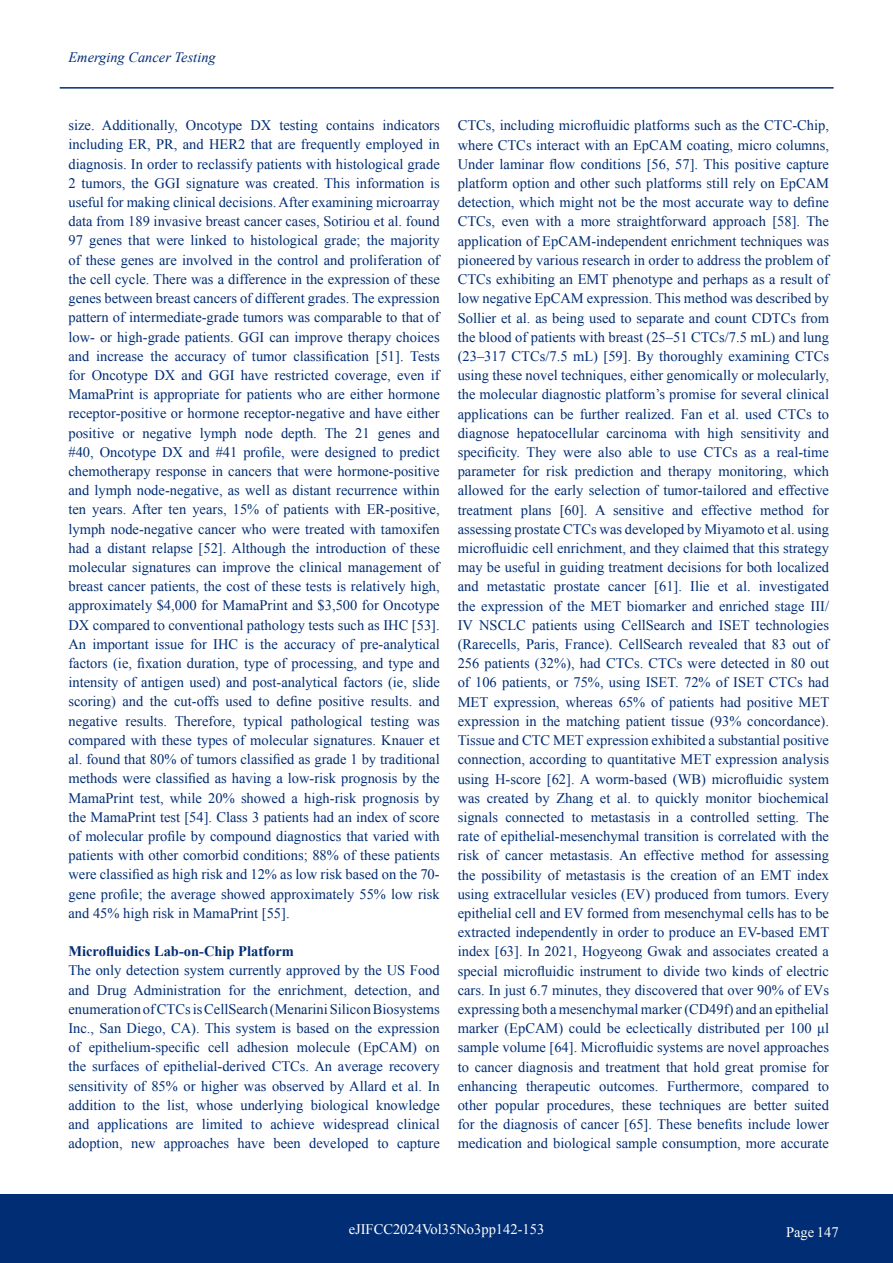
<style>
.page{position:relative;width:893px;height:1263px;background:#fff}
.page>*{position:absolute;margin:0;border:0;box-sizing:border-box;transform-origin:0 0}
.t1{font:14.55px/19.2px "Times New Roman";color:#012d74;text-align:justify}
.t2{font:14.55px "Times New Roman";color:#fff}
.t3{font:700 14.55px "Times New Roman";color:#012d74}
.t4{font:italic 14.4px "Times New Roman";color:#012d74}
</style>
<div class="page">
<div style="left:0;top:1195px;width:893px;height:68px;background:#012d74"></div>
<hr style="left:60px;top:87px;width:774px;height:2px;background:#012d74">
<p class="t4" style="left:68px;top:47px;width:149px">Emerging Cancer Testing</p>
<p class="t1" style="left:68px;top:116px;width:373px">size. Additionally, Oncotype DX testing contains indicators including ER, PR, and HER2 that are frequently employed in diagnosis. In order to reclassify patients with histological grade 2 tumors, the GGI signature was created. This information is useful for making clinical decisions. After examining microarray data from 189 invasive breast cancer cases, Sotiriou et al. found 97 genes that were linked to histological grade; the majority of these genes are involved in the control and proliferation of the cell cycle. There was a difference in the expression of these genes between breast cancers of different grades. The expression pattern of intermediate-grade tumors was comparable to that of low- or high-grade patients. GGI can improve therapy choices and increase the accuracy of tumor classification [51]. Tests for Oncotype DX and GGI have restricted coverage, even if MamaPrint is appropriate for patients who are either hormone receptor-positive or hormone receptor-negative and have either positive or negative lymph node depth. The 21 genes and #40, Oncotype DX and #41 profile, were designed to predict chemotherapy response in cancers that were hormone-positive and lymph node-negative, as well as distant recurrence within ten years. After ten years, 15% of patients with ER-positive, lymph node-negative cancer who were treated with tamoxifen had a distant relapse [52]. Although the introduction of these molecular signatures can improve the clinical management of breast cancer patients, the cost of these tests is relatively high, approximately $4,000 for MamaPrint and $3,500 for Oncotype DX compared to conventional pathology tests such as IHC [53].<br>An important issue for IHC is the accuracy of pre-analytical factors (ie, fixation duration, type of processing, and type and intensity of antigen used) and post-analytical factors (ie, slide scoring) and the cut-offs used to define positive results. and negative results. Therefore, typical pathological testing was compared with these types of molecular signatures. Knauer et al. found that 80% of tumors classified as grade 1 by traditional methods were classified as having a low-risk prognosis by the MamaPrint test, while 20% showed a high-risk prognosis by the MamaPrint test [54]. Class 3 patients had an index of score of molecular profile by compound diagnostics that varied with patients with other comorbid conditions; 88% of these patients were classified as high risk and 12% as low risk based on the 70- gene profile; the average showed approximately 55% low risk and 45% high risk in MamaPrint [55].</p>
<p class="t3" style="left:68px;top:941px;width:227px">Microfluidics Lab-on-Chip Platform</p>
<p class="t1" style="left:68px;top:961px;width:373px">The only detection system currently approved by the US Food and Drug Administration for the enrichment, detection, and enumeration of CTCs is CellSearch (Menarini Silicon Biosystems Inc., San Diego, CA). This system is based on the expression of epithelium-specific cell adhesion molecule (EpCAM) on the surfaces of epithelial-derived CTCs. An average recovery sensitivity of 85% or higher was observed by Allard et al. In addition to the list, whose underlying biological knowledge and applications are limited to achieve widespread clinical adoption, new approaches have been developed to capture</p>
<p class="t1" style="left:458px;top:116px;width:373px">CTCs, including microfluidic platforms such as the CTC-Chip, where CTCs interact with an EpCAM coating, micro columns, Under laminar flow conditions [56, 57]. This positive capture platform option and other such platforms still rely on EpCAM detection, which might not be the most accurate way to define CTCs, even with a more straightforward approach [58]. The application of EpCAM-independent enrichment techniques was pioneered by various research in order to address the problem of CTCs exhibiting an EMT phenotype and perhaps as a result of low negative EpCAM expression. This method was described by Sollier et al. as being used to separate and count CDTCs from the blood of patients with breast (25–51 CTCs/7.5 mL) and lung (23–317 CTCs/7.5 mL) [59]. By thoroughly examining CTCs using these novel techniques, either genomically or molecularly, the molecular diagnostic platform’s promise for several clinical applications can be further realized. Fan et al. used CTCs to diagnose hepatocellular carcinoma with high sensitivity and specificity. They were also able to use CTCs as a real-time parameter for risk prediction and therapy monitoring, which allowed for the early selection of tumor-tailored and effective treatment plans [60]. A sensitive and effective method for assessing prostate CTCs was developed by Miyamoto et al. using microfluidic cell enrichment, and they claimed that this strategy may be useful in guiding treatment decisions for both localized and metastatic prostate cancer [61]. Ilie et al. investigated the expression of the MET biomarker and enriched stage III/ IV NSCLC patients using CellSearch and ISET technologies (Rarecells, Paris, France). CellSearch revealed that 83 out of 256 patients (32%), had CTCs. CTCs were detected in 80 out of 106 patients, or 75%, using ISET. 72% of ISET CTCs had MET expression, whereas 65% of patients had positive MET expression in the matching patient tissue (93% concordance).<br>Tissue and CTC MET expression exhibited a substantial positive connection, according to quantitative MET expression analysis using H-score [62]. A worm-based (WB) microfluidic system was created by Zhang et al. to quickly monitor biochemical signals connected to metastasis in a controlled setting. The rate of epithelial-mesenchymal transition is correlated with the risk of cancer metastasis. An effective method for assessing the possibility of metastasis is the creation of an EMT index using extracellular vesicles (EV) produced from tumors. Every epithelial cell and EV formed from mesenchymal cells has to be extracted independently in order to produce an EV-based EMT index [63]. In 2021, Hogyeong Gwak and associates created a special microfluidic instrument to divide two kinds of electric cars. In just 6.7 minutes, they discovered that over 90% of EVs expressing both a mesenchymal marker (CD49f) and an epithelial marker (EpCAM) could be eclectically distributed per 100 μl sample volume [64]. Microfluidic systems are novel approaches to cancer diagnosis and treatment that hold great promise for enhancing therapeutic outcomes. Furthermore, compared to other popular procedures, these techniques are better suited for the diagnosis of cancer [65]. These benefits include lower medication and biological sample consumption, more accurate</p>
<p class="t2" style="left:349px;top:1219px;width:197px">eJIFCC2024Vol35No3pp142-153</p>
<p class="t2" style="left:786px;top:1223px;width:54px">Page 147</p>
</div>
